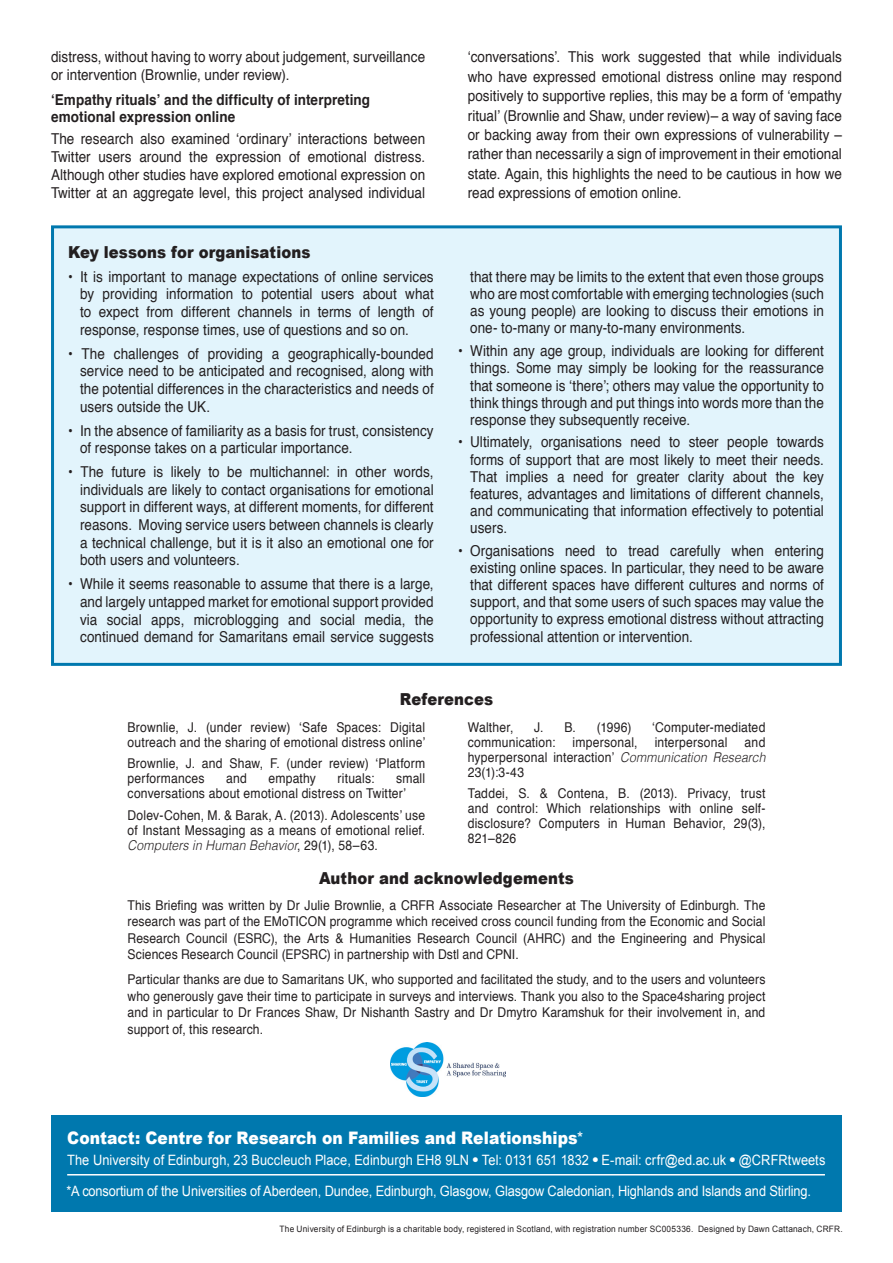
<style>
.page{position:relative;width:893px;height:1263px;background:#fff}
.page>*{position:absolute;margin:0;border:0;box-sizing:border-box;transform-origin:0 0}
.t1{font:900 17.25px "Arial";letter-spacing:.005em;color:#fff;scale:.9 1}
.t2{font:900 16.5px "Arial";letter-spacing:.005em;color:#231f20;scale:.9 1}
.t3{font:15px/17.7px "Helvetica";letter-spacing:.005em;color:#231f20;text-align:justify;scale:.9 1}
.t4{font:700 15px/17.2px "Helvetica";letter-spacing:.005em;color:#231f20;scale:.9 1}
.t5{font:14.25px "Arial";letter-spacing:-.01em;color:#fff;scale:.9 1}
.t6{font:13.5px/15px "Helvetica";letter-spacing:.015em;color:#231f20;text-align:justify;scale:.9 1}
.t7{font:8.7px "Arial";letter-spacing:.02em;color:#231f20;scale:.95 1}
.s1{font-weight:300;font-style:italic}
.s2{font-weight:400}
</style>
<div class="page">
<div style="left:51px;top:225px;width:791px;height:441px;background:#e2f4fc;border:3px solid #0078ae"></div>
<div style="left:51px;top:1115px;width:791px;height:97px;background:#0078ae"></div>
<hr style="left:67px;top:1174px;width:758px;height:1px;background:#fff">
<img style="left:390px;top:1043px;width:116px;height:54px">
<p class="t3" style="left:51px;top:48px;width:417px">distress, without having to worry about judgement, surveillance or intervention (Brownlie, under review).</p>
<p class="t4" style="left:51px;top:91px;width:356px">‘Empathy rituals’ and the difficulty of interpreting emotional expression online</p>
<p class="t3" style="left:51px;top:131px;width:417px">The research also examined ‘ordinary’ interactions between Twitter users around the expression of emotional distress.<br>Although other studies have explored emotional expression on Twitter at an aggregate level, this project analysed individual</p>
<p class="t2" style="left:68px;top:240px;width:271px">Key lessons for organisations</p>
<p class="t3" style="left:80px;top:268px;width:394px;text-indent:-12px">• It is important to manage expectations of online services by providing information to potential users about what to expect from different channels in terms of length of response, response times, use of questions and so on.</p>
<p class="t3" style="left:80px;top:345px;width:394px;text-indent:-12px">• The challenges of providing a geographically-bounded service need to be anticipated and recognised, along with the potential differences in the characteristics and needs of users outside the UK.</p>
<p class="t3" style="left:80px;top:422px;width:394px;text-indent:-12px">• In the absence of familiarity as a basis for trust, consistency of response takes on a particular importance.</p>
<p class="t3" style="left:80px;top:463px;width:395px;text-indent:-12px">• The future is likely to be multichannel: in other words, individuals are likely to contact organisations for emotional support in different ways, at different moments, for different reasons. Moving service users between channels is clearly a technical challenge, but it is it also an emotional one for both users and volunteers.</p>
<p class="t3" style="left:80px;top:576px;width:394px;text-indent:-12px">• While it seems reasonable to assume that there is a large, and largely untapped market for emotional support provided via social apps, microblogging and social media, the continued demand for Samaritans email service suggests</p>
<p class="t3" style="left:468px;top:48px;width:417px;line-height:19.5px">‘conversations’. This work suggested that while individuals who have expressed emotional distress online may respond positively to supportive replies, this may be a form of ‘empathy ritual’ (Brownlie and Shaw, under review)– a way of saving face or backing away from their own expressions of vulnerability – rather than necessarily a sign of improvement in their emotional state. Again, this highlights the need to be cautious in how we read expressions of emotion online.</p>
<p class="t3" style="left:470px;top:268px;width:394px;line-height:17.2px">that there may be limits to the extent that even those groups who are most comfortable with emerging technologies (such as young people) are looking to discuss their emotions in one- to-many or many-to-many environments.</p>
<p class="t3" style="left:470px;top:343px;width:394px;line-height:17.1px;text-indent:-12px">• Within any age group, individuals are looking for different things. Some may simply be looking for the reassurance that someone is ‘there’; others may value the opportunity to think things through and put things into words more than the response they subsequently receive.</p>
<p class="t3" style="left:470px;top:434px;width:395px;line-height:17.2px;text-indent:-12px">• Ultimately, organisations need to steer people towards forms of support that are most likely to meet their needs.<br>That implies a need for greater clarity about the key features, advantages and limitations of different channels, and communicating that information effectively to potential users.</p>
<p class="t3" style="left:470px;top:542px;width:394px;line-height:17.1px;text-indent:-12px">• Organisations need to tread carefully when entering existing online spaces. In particular, they need to be aware that different spaces have different cultures and norms of support, and that some users of such spaces may value the opportunity to express emotional distress without attracting professional attention or intervention.</p>
<p class="t2" style="left:400px;top:687px;width:105px">References</p>
<p class="t6" style="left:128px;top:720px;width:332px">Brownlie, J. (under review) ‘Safe Spaces: Digital outreach and the sharing of emotional distress online’</p>
<p class="t6" style="left:128px;top:756px;width:332px">Brownlie, J. and Shaw, F. (under review) ‘Platform performances</p>
<p class="t6" style="left:226px;top:771px;width:25px">and</p>
<p class="t6" style="left:268px;top:771px;width:54px">empathy</p>
<p class="t6" style="left:338px;top:771px;width:43px">rituals:</p>
<p class="t6" style="left:128px;top:771px;width:332px;text-indent:268px">small conversations about emotional distress on Twitter’</p>
<p class="t6" style="left:128px;top:808px;width:332px">Dolev-Cohen, M. &amp; Barak, A. (2013). Adolescents’ use of Instant Messaging as a means of emotional relief.<br><span class="s1">Computers in Human Behavior</span>, 29(1), 58–63.</p>
<p class="t6" style="left:468px;top:720px;width:52px">Walther,</p>
<p class="t6" style="left:534px;top:720px;width:48px">J. B.</p>
<p class="t6" style="left:597px;top:720px;width:40px">(1996)</p>
<p class="t6" style="left:652px;top:720px;width:127px">‘Computer-mediated</p>
<p class="t6" style="left:468px;top:735px;width:99px">communication:</p>
<p class="t6" style="left:572px;top:735px;width:74px">impersonal,</p>
<p class="t6" style="left:655px;top:735px;width:82px">interpersonal</p>
<p class="t6" style="left:468px;top:735px;width:332px;text-indent:277px">and hyperpersonal interaction’ <span class="s1">Communication Research </span>23(1):3-43</p>
<p class="t6" style="left:468px;top:786px;width:332px">Taddei, S. &amp; Contena, B. (2013). Privacy, trust and control: Which relationships with online self&shy;disclosure? Computers in Human Behavior, 29(3), 821–826</p>
<p class="t2" style="left:319px;top:866px;width:285px">Author and acknowledgements</p>
<p class="t6" style="left:128px;top:897px;width:710px;line-height:16.5px">This Briefing was written by Dr Julie Brownlie, a CRFR Associate Researcher at The University of Edinburgh. The research was part of the EMoTICON programme which received cross council funding from the Economic and Social Research Council (ESRC), the Arts &amp; Humanities Research Council (AHRC) and the Engineering and Physical Sciences Research Council (EPSRC) in partnership with Dstl and CPNI.</p>
<p class="t6" style="left:128px;top:971px;width:710px;line-height:16.5px">Particular thanks are due to Samaritans UK, who supported and facilitated the study, and to the users and volunteers who generously gave their time to participate in surveys and interviews. Thank you also to the Space4sharing project and in particular to Dr Frances Shaw, Dr Nishanth Sastry and Dr Dmytro Karamshuk for their involvement in, and support of, this research.</p>
<p class="t1" style="left:67px;top:1126px;width:575px">Contact: Centre for Research on Families and Relationships<span class="s2">*</span></p>
<p class="t5" style="left:67px;top:1150px;width:844px">The University of Edinburgh, 23 Buccleuch Place, Edinburgh EH8 9LN ● Tel: 0131 651 1832 ● E-mail: crfr@ed.ac.uk ● @CRFRtweets</p>
<p class="t5" style="left:66px;top:1181px;width:829px">*A consortium of the Universities of Aberdeen, Dundee, Edinburgh, Glasgow, Glasgow Caledonian, Highlands and Islands and Stirling.</p>
<p class="t7" style="left:280px;top:1223px;width:594px">The University of Edinburgh is a charitable body, registered in Scotland, with registration number SC005336. Designed by Dawn Cattanach, CRFR.</p>
</div>
